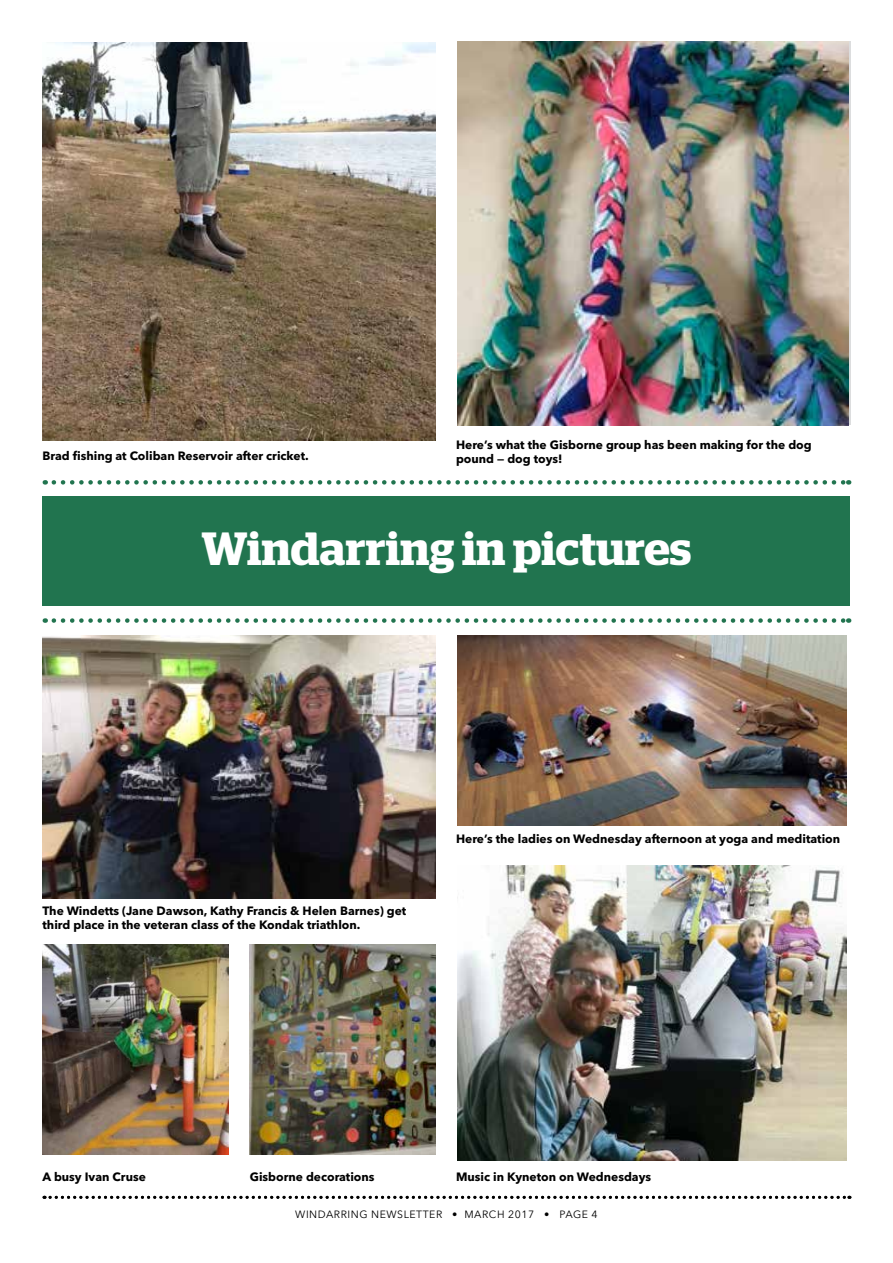
<style>
.page{position:relative;width:893px;height:1263px;background:#fff}
.page>*{position:absolute;margin:0;border:0;box-sizing:border-box;transform-origin:0 0}
.t1{font:600 46.5px "Stag";letter-spacing:.005em;color:#fff}
.t2{font:700 12px/13.5px "Avenir Next LT Pro";color:#000}
.t3{font:10.5px "Avenir Next LT Pro";letter-spacing:.05em;color:#000}
</style>
<div class="page">
<div style="left:43px;top:496px;width:807px;height:110px;background:#21744f"></div>
<svg style="left:54px;top:480px;width:795px;height:5px"></svg>
<svg style="left:54px;top:618px;width:795px;height:5px"></svg>
<img style="left:43px;top:43px;width:393px;height:397px">
<img style="left:457px;top:636px;width:389px;height:190px">
<img style="left:457px;top:866px;width:389px;height:295px">
<img style="left:43px;top:945px;width:186px;height:210px">
<img style="left:250px;top:945px;width:186px;height:210px">
<img style="left:457px;top:41px;width:392px;height:384px">
<svg style="left:44px;top:1196px;width:806px;height:3px"></svg>
<img style="left:43px;top:636px;width:393px;height:263px">
<p class="t2" style="left:43px;top:449px;width:268px">Brad fishing at Coliban Reservoir after cricket.</p>
<p class="t2" style="left:456px;top:438px;width:357px">Here’s what the Gisborne group has been making for the dog pound — dog toys!</p>
<h1 class="t1" style="left:202px;top:521px;width:491px">Windarring in pictures</h1>
<p class="t2" style="left:43px;top:904px;width:365px">The Windetts (Jane Dawson, Kathy Francis &amp; Helen Barnes) get third place in the veteran class of the Kondak triathlon.</p>
<p class="t2" style="left:456px;top:832px;width:386px">Here’s the ladies on Wednesday afternoon at yoga and meditation</p>
<p class="t2" style="left:43px;top:1169px;width:105px">A busy Ivan Cruse</p>
<p class="t2" style="left:250px;top:1169px;width:126px">Gisborne decorations</p>
<p class="t2" style="left:456px;top:1170px;width:197px">Music in Kyneton on Wednesdays</p>
<p class="t3" style="left:295px;top:1208px;width:304px">WINDARRING NEWSLETTER • MARCH 2017 • PAGE 4</p>
</div>
